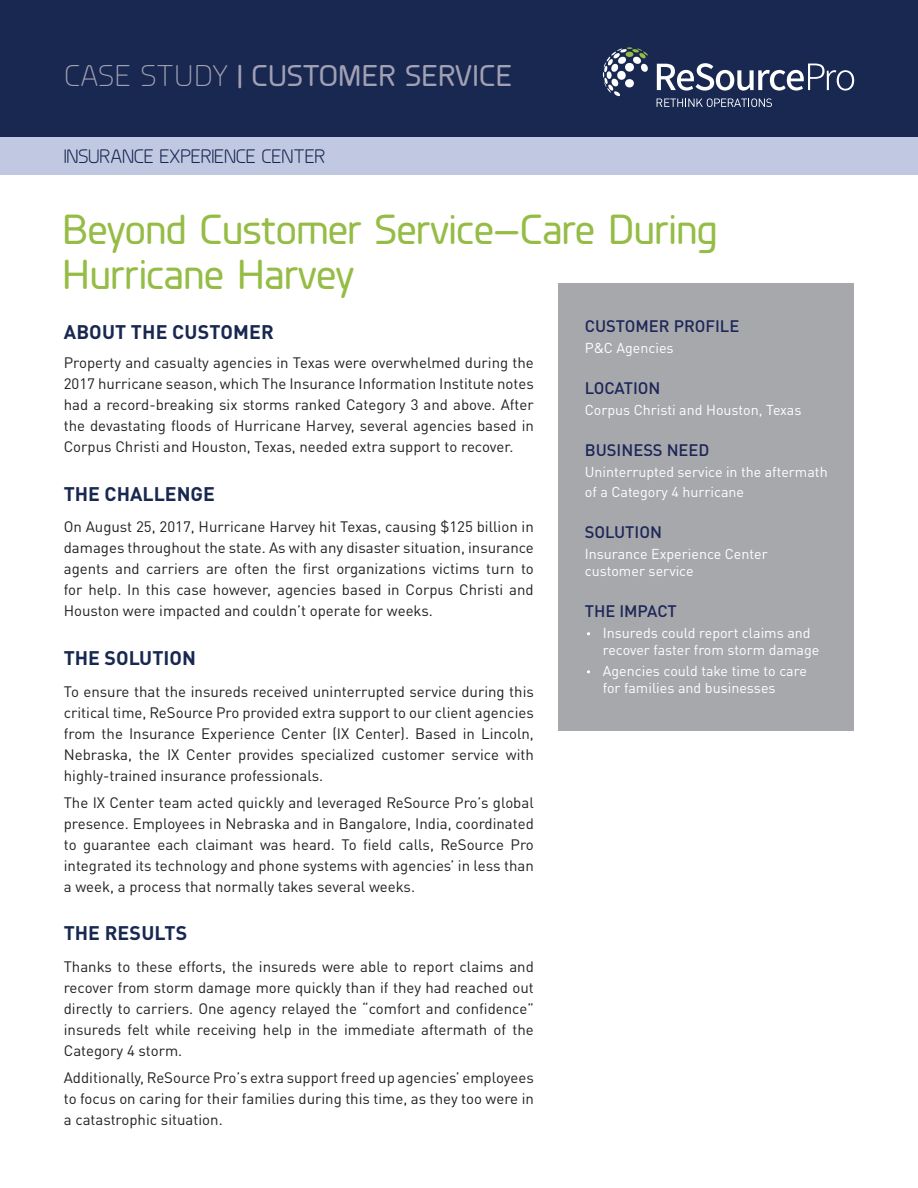
<style>
.page{position:relative;width:918px;height:1188px;background:#fff}
.page>*{position:absolute;margin:0;border:0;box-sizing:border-box;transform-origin:0 0}
.Body{font:500 42px/45px "Planer";letter-spacing:-.02em;color:#95bc45}
.Body-2{font:500 30px "Planer";letter-spacing:-.02em;color:#a2a0b3}
.t1{font:700 19.5px "DINOT";color:#182851}
.Body-3{font:19.5px "Planer";letter-spacing:-.02em;color:#182851}
.t2{font:500 16.5px "DINOT";color:#1d2658}
.t3{font:15px/21px "DINOT";color:#231f20;text-align:justify}
.t4{font:14.25px/17.1px "DINOT";color:#fff}
.s1{font-weight:300}
</style>
<div class="page">
<div style="left:558px;top:283px;width:296px;height:447px;background:#a6a8ab"></div>
<div style="left:0;top:0;width:918px;height:141px;background:#182851"></div>
<div style="left:0;top:137px;width:918px;height:38px;background:#c1c9e2"></div>
<svg style="left:657px;top:63px;width:197px;height:28px"></svg>
<svg style="left:603px;top:47px;width:45px;height:49px"></svg>
<svg style="left:657px;top:98px;width:115px;height:9px"></svg>
<p class="Body-2" style="left:64px;top:56px;width:450px"><span class="s1">CASE STUDY</span> | CUSTOMER SERVICE</p>
<p class="Body-3" style="left:64px;top:145px;width:263px">INSURANCE EXPERIENCE CENTER</p>
<p class="Body" style="left:62px;top:205px;width:658px">Beyond Customer Service—Care During<br>Hurricane Harvey</p>
<p class="t1" style="left:64px;top:317px;width:212px">ABOUT THE CUSTOMER</p>
<p class="t3" style="left:64px;top:351px;width:472px">Property and casualty agencies in Texas were overwhelmed during the 2017 hurricane season, which The Insurance Information Institute notes had a record-breaking six storms ranked Category 3 and above. After the devastating floods of Hurricane Harvey, several agencies based in Corpus Christi and Houston, Texas, needed extra support to recover.</p>
<p class="t1" style="left:64px;top:478px;width:153px">THE CHALLENGE</p>
<p class="t3" style="left:64px;top:515px;width:472px">On August 25, 2017, Hurricane Harvey hit Texas, causing $125 billion in damages throughout the state. As with any disaster situation, insurance agents and carriers are often the first organizations victims turn to for help. In this case however, agencies based in Corpus Christi and Houston were impacted and couldn t’ operate for weeks.</p>
<p class="t1" style="left:64px;top:643px;width:134px">THE SOLUTION</p>
<p class="t3" style="left:64px;top:680px;width:472px;text-align:right">To ensure that the insureds received uninterrupted service during this critical time, ReSource Pro provided extra support to our client agencies from the Insurance Experience Center (IX Center .) Based in Lincoln, with</p>
<p class="t3" style="left:186px;top:743px;width:47px">Center</p>
<p class="t3" style="left:238px;top:743px;width:57px">provides</p>
<p class="t3" style="left:301px;top:743px;width:75px">specialized</p>
<p class="t3" style="left:452px;top:743px;width:49px">service</p>
<p class="t3" style="left:64px;top:743px;width:261px">Nebraska,<br>highly-trained insurance professionals.</p>
<p class="t3" style="left:64px;top:791px;width:472px">The IX Center team acted quickly and leveraged ReSource Pro s’ global presence. Employees in Nebraska and in Bangalore, India, coordinated to guarantee each claimant was heard. To field calls, ReSource Pro integrated its technology and phone systems with agencies’ in less than a week a, process that normally takes several weeks.</p>
<p class="t3" style="left:139px;top:743px;width:23px">the</p>
<p class="t3" style="left:167px;top:743px;width:14px">IX</p>
<p class="t3" style="left:381px;top:743px;width:65px">customer</p>
<p class="t1" style="left:64px;top:918px;width:125px">THE RESULTS</p>
<p class="t3" style="left:64px;top:955px;width:472px">Thanks to these efforts, the insureds were able to report claims and recover from storm damage more quickly than if they had reached out directly to carriers. One agency relayed the “comfort and confidence“ insureds felt while receiving help in the immediate aftermath of the Category 4 storm.</p>
<p class="t3" style="left:64px;top:1066px;width:472px">Additionally, ReSource Pro s’ extra support freed up agencies’ employees to focus on caring for their families during this time, as they too were in a catastrophic situation.</p>
<p class="t2" style="left:585px;top:314px;width:156px">CUSTOMER PROFILE</p>
<p class="t4" style="left:585px;top:339px;width:90px">P&amp;C Agencies</p>
<p class="t2" style="left:585px;top:376px;width:77px">LOCATION</p>
<p class="t4" style="left:585px;top:401px;width:218px">Corpus Christi and Houston, Texas</p>
<p class="t2" style="left:585px;top:437px;width:126px">BUSINESS NEED</p>
<p class="t4" style="left:585px;top:461px;width:244px;line-height:19.8px">Uninterrupted service in the aftermath of a Category 4 hurricane</p>
<p class="t2" style="left:585px;top:519px;width:79px">SOLUTION</p>
<p class="t4" style="left:585px;top:544px;width:184px">Insurance Experience Center customer service</p>
<p class="t2" style="left:585px;top:598px;width:93px">THE IMPACT</p>
<p class="t4" style="left:603px;top:623px;width:218px">Insureds could report claims and recover faster from storm damage</p>
<p class="t4" style="left:603px;top:661px;width:206px">Agencies could take time to care for families and businesses</p>
</div>
